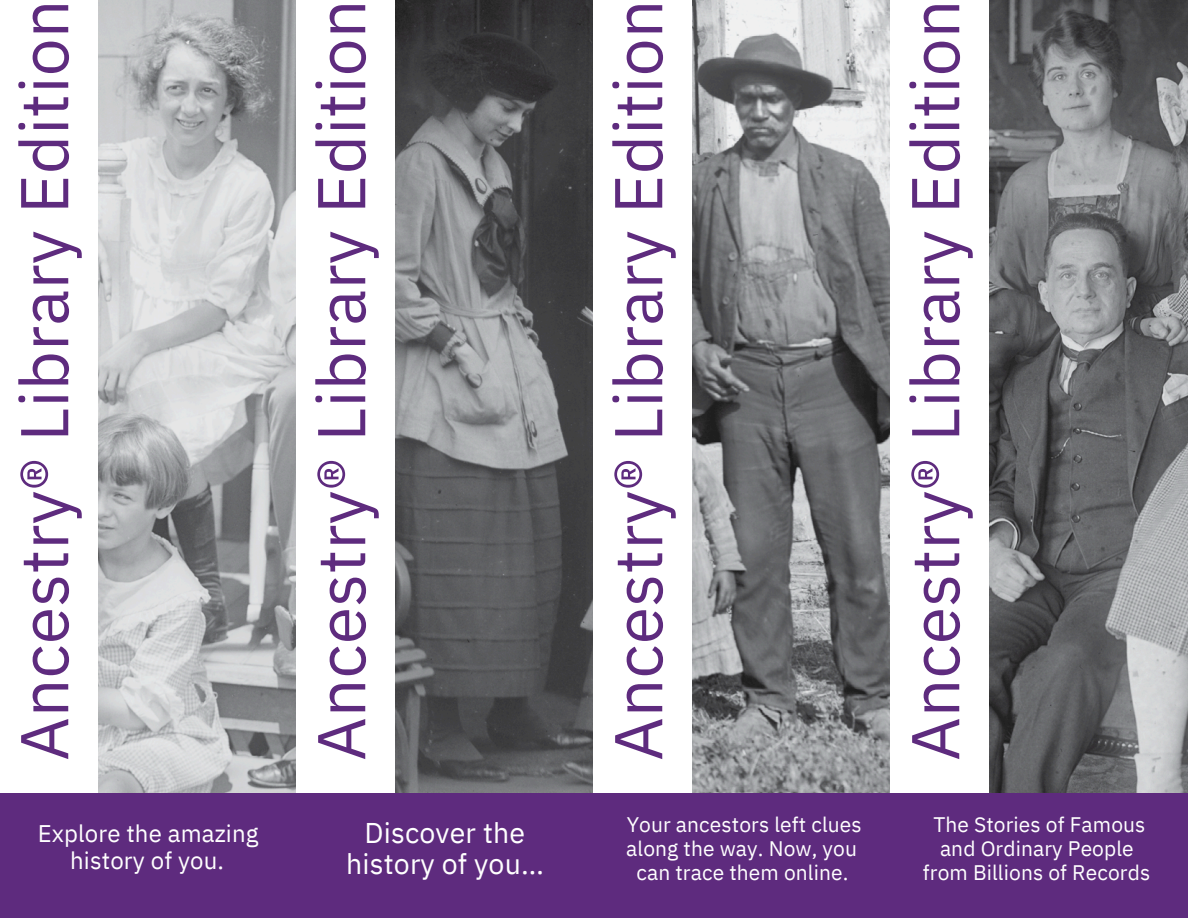
<style>
.page{position:relative;width:1188px;height:918px;background:#fff}
.page>*{position:absolute;margin:0;border:0;box-sizing:border-box;transform-origin:0 0}
.t1{font:67.5px "IBM Plex Sans";letter-spacing:.005em;color:#5e2b7e}
.t2{font:28.5px "IBM Plex Sans";letter-spacing:.005em;color:#fff}
.t3{font:24px "IBM Plex Sans";letter-spacing:.005em;color:#fff}
.t4{font:21px/23.7px "IBM Plex Sans";letter-spacing:.005em;color:#fff}
</style>
<div class="page">
<img style="left:98px;top:0;width:1090px;height:793px">
<div style="left:297px;top:0;width:97px;height:918px;background:#fff"></div>
<div style="left:594px;top:0;width:97px;height:918px;background:#fff"></div>
<div style="left:891px;top:0;width:97px;height:918px;background:#fff"></div>
<div style="left:0;top:793px;width:1188px;height:125px;background:#5e2b7e"></div>
<h1 class="t1" style="left:-1px;top:761px;width:762px;rotate:-90deg">Ancestry® Library Edition</h1>
<h1 class="t1" style="left:296px;top:761px;width:762px;rotate:-90deg">Ancestry® Library Edition</h1>
<h1 class="t1" style="left:593px;top:761px;width:762px;rotate:-90deg">Ancestry® Library Edition</h1>
<h1 class="t1" style="left:890px;top:761px;width:762px;rotate:-90deg">Ancestry® Library Edition</h1>
<h3 class="t3" style="left:38px;top:818px;width:222px">Explore the amazing</h3>
<h3 class="t3" style="left:70px;top:845px;width:155px">history of you.</h3>
<h2 class="t2" style="left:365px;top:814px;width:162px">Discover the</h2>
<h2 class="t2" style="left:346px;top:845px;width:199px">history of you…</h2>
<p class="t4" style="left:626px;top:813px;width:237px">Your ancestors left clues along the way. Now, you</p>
<p class="t4" style="left:636px;top:861px;width:214px">can trace them online.</p>
<p class="t4" style="left:933px;top:813px;width:214px;text-align:center">The Stories of Famous and Ordinary People</p>
<p class="t4" style="left:923px;top:861px;width:229px">from Billions of Records</p>
</div>
